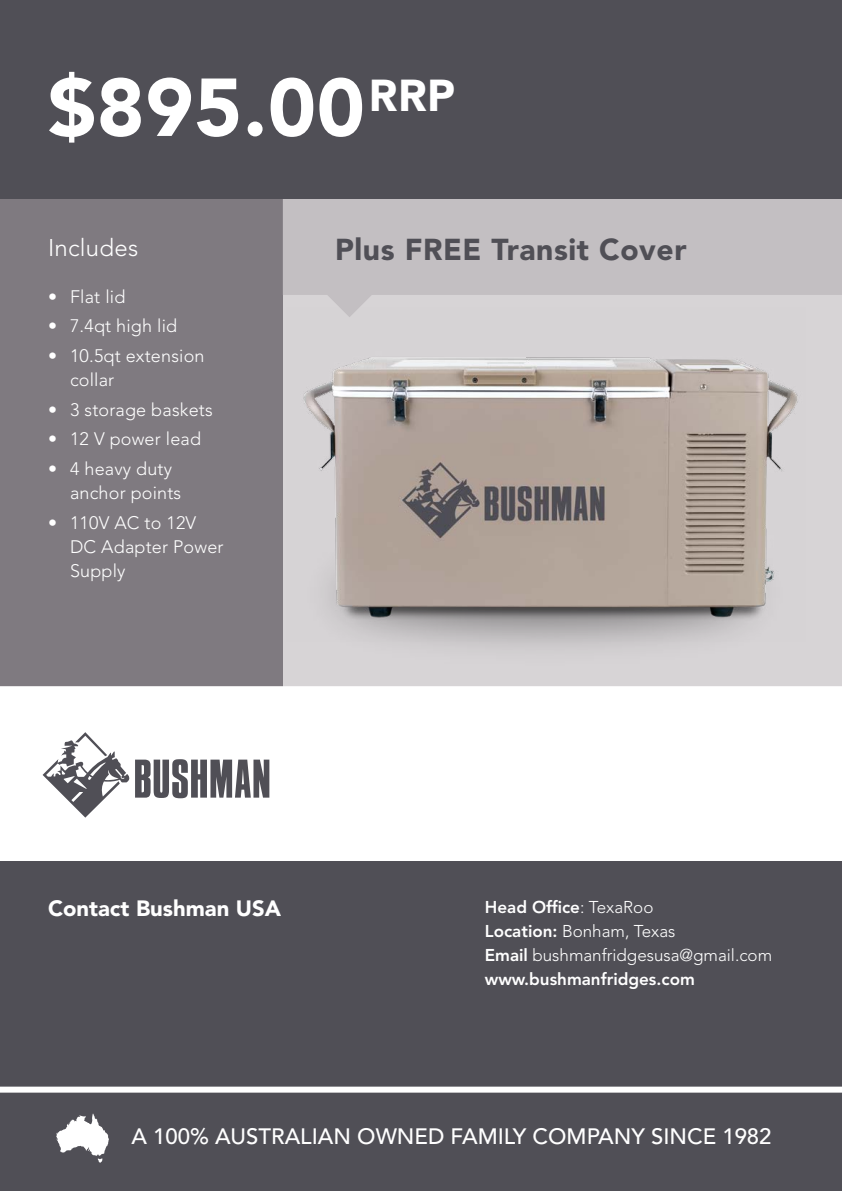
<style>
.page{position:relative;width:842px;height:1191px;background:#fff}
.page>*{position:absolute;margin:0;border:0;box-sizing:border-box;transform-origin:0 0}
.t1{font:900 81.2px "Avenir LT Std";color:#fff}
.t2{font:900 30px "Avenir LT Std";letter-spacing:.02em;color:#504f56}
.t3{font:300 24px "Avenir LT Std";letter-spacing:.01em;color:#fff}
.t4{font:500 22.2px "Avenir LT Std";color:#fff}
.t5{font:900 22px "Avenir LT Std";color:#fff}
.t6{font:300 18px/24px "Avenir LT Std";letter-spacing:.01em;color:#fff}
.t7{font:300 17px/24px "Avenir LT Std";color:#fff}
.s1{font-weight:800}
</style>
<div class="page">
<div style="left:0;top:198px;width:842px;height:492px;background:#d7d4d6"></div>
<div style="left:0;top:198px;width:283px;height:492px;background:#7f7a80"></div>
<svg style="left:43px;top:732px;width:226px;height:85px"></svg>
<div style="left:0;top:861px;width:842px;height:330px;background:#504f56"></div>
<svg style="left:56px;top:1113px;width:53px;height:49px"></svg>
<img style="left:303px;top:357px;width:495px;height:285px">
<div style="left:283px;top:198px;width:559px;height:97px;background:#c3bfc2"></div>
<svg style="left:328px;top:295px;width:43px;height:22px"></svg>
<div style="left:0;top:1086px;width:842px;height:6px;background:#fff"></div>
<div style="left:0;top:0;width:842px;height:198px;background:#504f56"></div>
<div style="left:0;top:686px;width:842px;height:6px;background:#fff"></div>
<h1 class="t1" style="left:48px;top:59px;width:409px">$895.00<sup>RRP</sup></h1>
<h3 class="t3" style="left:48px;top:233px;width:92px">Includes</h3>
<p class="t6" style="left:48px;top:284px;width:79px">• Flat lid</p>
<p class="t6" style="left:48px;top:314px;width:131px">• 7.4qt high lid</p>
<p class="t6" style="left:70px;top:344px;width:136px;text-indent:-22px">• 10.5qt extension collar</p>
<p class="t6" style="left:48px;top:397px;width:166px">• 3 storage baskets</p>
<p class="t6" style="left:48px;top:427px;width:154px">• 12 V power lead</p>
<p class="t6" style="left:70px;top:457px;width:113px;text-indent:-22px">• 4 heavy duty anchor points</p>
<p class="t6" style="left:70px;top:510px;width:155px;text-indent:-22px">• 110V AC to 12V<br>DC Adapter Power<br>Supply</p>
<h2 class="t2" style="left:335px;top:232px;width:353px">Plus FREE Transit Cover</h2>
<p class="t5" style="left:48px;top:895px;width:234px">Contact Bushman USA</p>
<p class="t7" style="left:485px;top:894px;width:289px"><span class="s1">Head Office</span>: TexaRoo<br><span class="s1">Location:</span> Bonham, Texas<br><span class="s1">Email</span> bushmanfridgesusa@gmail.com <span class="s1">www.bushmanfridges.com</span></p>
<p class="t4" style="left:131px;top:1123px;width:642px">A 100% AUSTRALIAN OWNED FAMILY COMPANY SINCE 1982</p>
</div>
